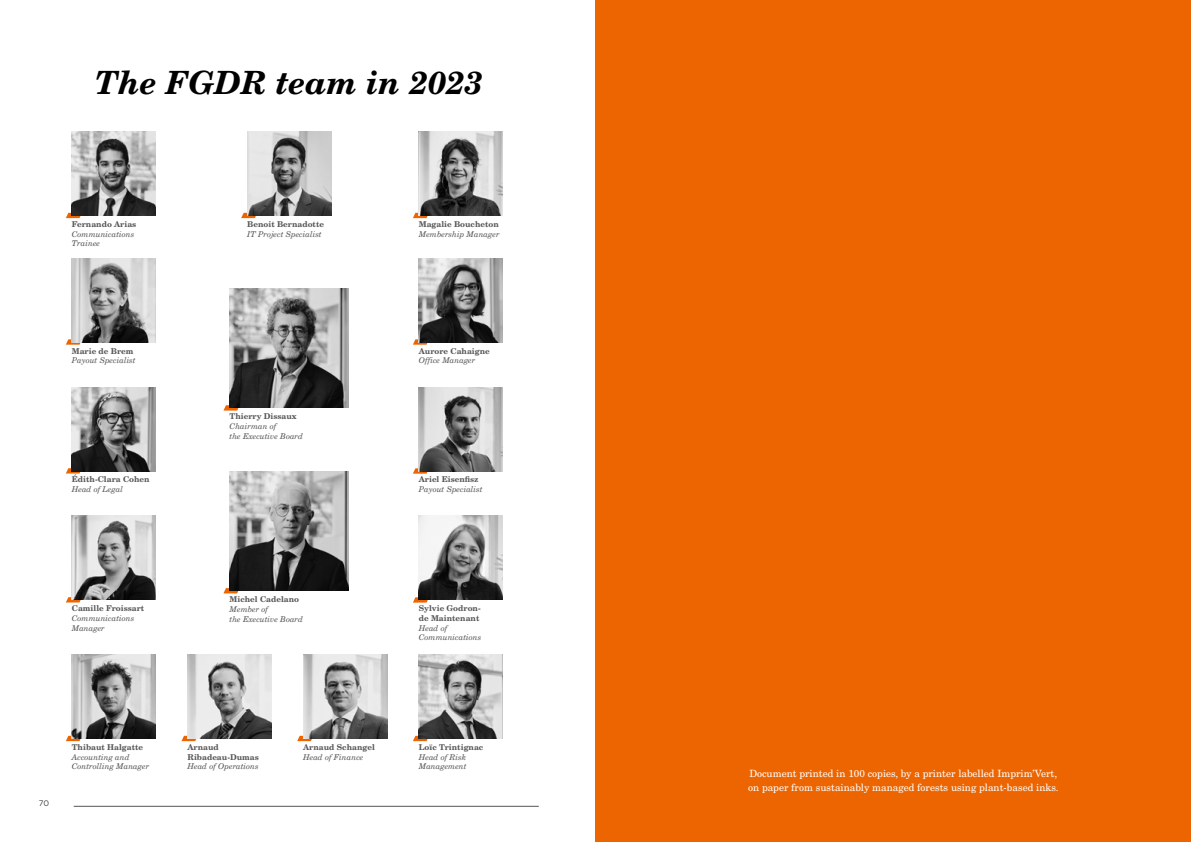
<style>
.page{position:relative;width:1191px;height:842px;background:#fff}
.page>*{position:absolute;margin:0;border:0;box-sizing:border-box;transform-origin:0 0}
.t1{font:italic 700 32px "New Century Schlbk LT Std";color:#000}
.t2{font:10px/14px "New Century Schlbk LT Std";color:#fff}
.t3{font:italic 8px/9.6px "New Century Schoolbook";color:#565655}
.t4{font:700 8px/9.6px "New Century Schlbk LT Std";color:#565655}
.t5{font:8px "Gotham HTF";color:#3a3a39}
</style>
<div class="page">
<div style="left:597px;top:0;width:594px;height:842px;background:#ec6500"></div>
<hr style="left:595px;top:0;width:2px;height:842px;background:#ec6500">
<svg style="left:66px;top:213px;width:16px;height:5px"></svg>
<svg style="left:66px;top:339px;width:16px;height:6px"></svg>
<svg style="left:66px;top:468px;width:16px;height:5px"></svg>
<svg style="left:66px;top:597px;width:15px;height:5px"></svg>
<svg style="left:66px;top:736px;width:16px;height:5px"></svg>
<svg style="left:181px;top:736px;width:17px;height:5px"></svg>
<svg style="left:297px;top:736px;width:16px;height:5px"></svg>
<svg style="left:413px;top:736px;width:16px;height:5px"></svg>
<svg style="left:413px;top:597px;width:15px;height:6px"></svg>
<svg style="left:413px;top:468px;width:16px;height:6px"></svg>
<svg style="left:413px;top:339px;width:16px;height:6px"></svg>
<svg style="left:413px;top:213px;width:16px;height:5px"></svg>
<svg style="left:241px;top:213px;width:16px;height:5px"></svg>
<svg style="left:223px;top:405px;width:16px;height:6px"></svg>
<svg style="left:223px;top:588px;width:16px;height:5px"></svg>
<img style="left:72px;top:131px;width:84px;height:84px">
<img style="left:419px;top:131px;width:84px;height:84px">
<img style="left:72px;top:387px;width:84px;height:84px">
<img style="left:72px;top:516px;width:84px;height:84px">
<img style="left:72px;top:654px;width:84px;height:84px">
<img style="left:247px;top:131px;width:84px;height:84px">
<img style="left:229px;top:289px;width:120px;height:119px">
<img style="left:229px;top:472px;width:120px;height:119px">
<img style="left:187px;top:654px;width:84px;height:84px">
<img style="left:72px;top:258px;width:84px;height:84px">
<img style="left:303px;top:654px;width:84px;height:84px">
<img style="left:419px;top:258px;width:84px;height:84px">
<img style="left:419px;top:387px;width:84px;height:84px">
<img style="left:419px;top:516px;width:84px;height:84px">
<img style="left:419px;top:654px;width:84px;height:84px">
<hr style="left:74px;top:806px;width:465px;height:1px;background:#565655">
<h1 class="t1" style="left:95px;top:62px;width:389px">The FGDR team in 2023</h1>
<p class="t4" style="left:72px;top:219px;width:66px">Fernando Arias</p>
<p class="t3" style="left:72px;top:229px;width:64px">Communications<br>Trainee</p>
<p class="t4" style="left:72px;top:346px;width:63px">Marie de Brem</p>
<p class="t3" style="left:72px;top:355px;width:65px">Payout Specialist</p>
<p class="t4" style="left:72px;top:475px;width:79px">Édith-Clara Cohen</p>
<p class="t3" style="left:72px;top:484px;width:53px">Head of Legal</p>
<p class="t4" style="left:72px;top:604px;width:74px">Camille Froissart</p>
<p class="t3" style="left:72px;top:613px;width:64px">Communications<br>Manager</p>
<p class="t4" style="left:247px;top:219px;width:78px">Benoit Bernadotte</p>
<p class="t3" style="left:247px;top:229px;width:76px">IT Project Specialist</p>
<p class="t4" style="left:229px;top:412px;width:69px">Thierry Dissaux</p>
<p class="t3" style="left:229px;top:421px;width:75px">Chairman of<br>the Executive Board</p>
<p class="t4" style="left:229px;top:594px;width:71px">Michel Cadelano</p>
<p class="t3" style="left:229px;top:604px;width:75px">Member of<br>the Executive Board</p>
<p class="t5" style="left:39px;top:799px;width:12px">70</p>
<p class="t4" style="left:72px;top:742px;width:73px">Thibaut Halgatte</p>
<p class="t3" style="left:72px;top:752px;width:79px">Accounting and<br>Controlling Manager</p>
<p class="t4" style="left:187px;top:742px;width:73px">Arnaud<br>Ribadeau-Dumas</p>
<p class="t3" style="left:187px;top:761px;width:73px">Head of Operations</p>
<p class="t4" style="left:303px;top:742px;width:73px">Arnaud Schangel</p>
<p class="t3" style="left:303px;top:752px;width:62px">Head of Finance</p>
<p class="t4" style="left:419px;top:219px;width:82px">Magalie Boucheton</p>
<p class="t3" style="left:419px;top:229px;width:82px">Membership Manager</p>
<p class="t4" style="left:419px;top:346px;width:73px">Aurore Cahaigne</p>
<p class="t3" style="left:419px;top:355px;width:58px">Office Manager</p>
<p class="t4" style="left:419px;top:475px;width:61px">Ariel Eisenfisz</p>
<p class="t3" style="left:419px;top:484px;width:65px">Payout Specialist</p>
<p class="t4" style="left:419px;top:604px;width:63px">Sylvie Godron&shy;de Maintenant</p>
<p class="t3" style="left:419px;top:623px;width:64px">Head of<br>Communications</p>
<p class="t4" style="left:419px;top:742px;width:66px">Loïc Trintignac</p>
<p class="t3" style="left:419px;top:752px;width:49px">Head of Risk<br>Management</p>
<p class="t2" style="left:748px;top:766px;width:312px">Document printed in 100 copies, by a printer labelled Imprim’Vert, on paper from sustainably managed forests using plant-based inks.</p>
</div>
